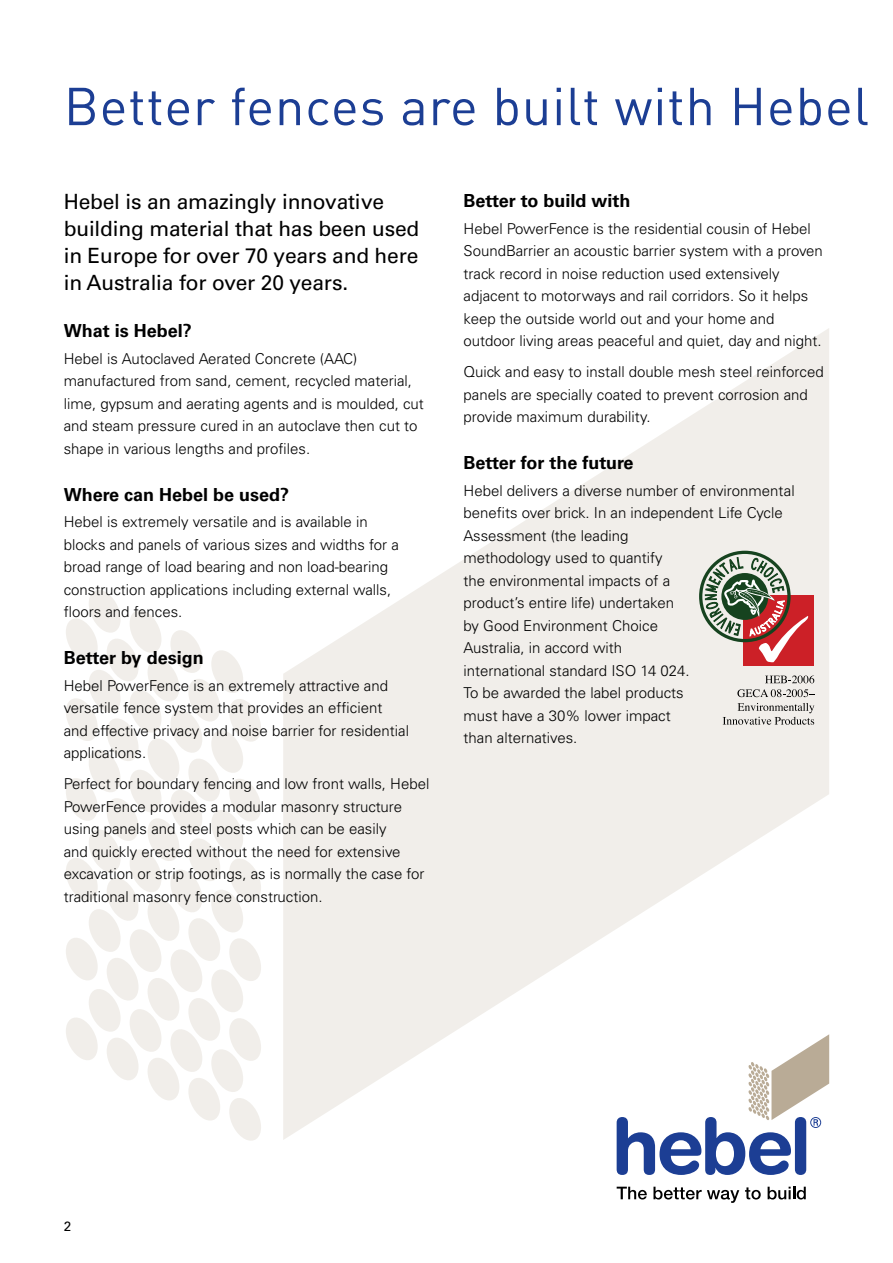
<style>
.page{position:relative;width:893px;height:1263px;background:#fff}
.page>*{position:absolute;margin:0;border:0;box-sizing:border-box;transform-origin:0 0}
.t1{font:52.5px "DIN Pro";letter-spacing:.015em;color:#1c3e94}
.t2{font:21px/27px "Univers";letter-spacing:-.01em;color:#000}
.t3{font:700 18px "Univers";color:#000}
.t4{font:300 15px/22.5px "Univers";color:#000}
.t5{font:13.5px "Univers";color:#000}
</style>
<div class="page">
<svg style="left:66px;top:590px;width:195px;height:551px"></svg>
<svg style="left:283px;top:328px;width:546px;height:812px;fill:#f1eeea"></svg>
<svg style="left:617px;top:1187px;width:30px;height:12px"></svg>
<svg style="left:653px;top:1187px;width:86px;height:16px"></svg>
<svg style="left:745px;top:1187px;width:16px;height:12px"></svg>
<svg style="left:768px;top:1187px;width:38px;height:12px"></svg>
<svg style="left:617px;top:1034px;width:212px;height:141px"></svg>
<div style="left:743px;top:594px;width:71px;height:71px;background:#cc2027"></div>
<svg style="left:699px;top:551px;width:110px;height:111px"></svg>
<svg style="left:765px;top:675px;width:49px;height:8px"></svg>
<svg style="left:737px;top:689px;width:78px;height:8px"></svg>
<svg style="left:723px;top:703px;width:91px;height:22px;background:#c8c6c2"></svg>
<h1 class="t1" style="left:64px;top:65px;width:807px">Better fences are built with Hebel</h1>
<h2 class="t2" style="left:64px;top:188px;width:357px">Hebel is an amazingly innovative building material that has been used in Europe for over 70 years and here in Australia for over 20 years.</h2>
<p class="t3" style="left:64px;top:320px;width:130px">What is Hebel?</p>
<p class="t4" style="left:64px;top:347px;width:362px">Hebel is Autoclaved Aerated Concrete (AAC) manufactured from sand, cement, recycled material, lime, gypsum and aerating agents and is moulded, cut and steam pressure cured in an autoclave then cut to shape in various lengths and profiles.</p>
<p class="t3" style="left:64px;top:484px;width:227px">Where can Hebel be used?</p>
<p class="t4" style="left:64px;top:511px;width:337px">Hebel is extremely versatile and is available in blocks and panels of various sizes and widths for a broad range of load bearing and non load-bearing construction applications including external walls, floors and fences.</p>
<p class="t3" style="left:64px;top:647px;width:141px">Better by design</p>
<p class="t4" style="left:64px;top:674px;width:347px">Hebel PowerFence is an extremely attractive and versatile fence system that provides an efficient and effective privacy and noise barrier for residential applications.</p>
<p class="t4" style="left:64px;top:773px;width:367px">Perfect for boundary fencing and low front walls, Hebel PowerFence provides a modular masonry structure using panels and steel posts which can be easily<br>and quickly erected without the need for extensive excavation or strip footings, as is normally the case for traditional masonry fence construction.</p>
<p class="t3" style="left:463px;top:190px;width:168px">Better to build with</p>
<p class="t4" style="left:463px;top:217px;width:361px">Hebel PowerFence is the residential cousin of Hebel SoundBarrier an acoustic barrier system with a proven track record in noise reduction used extensively adjacent to motorways and rail corridors. So it helps keep the outside world out and your home and outdoor living areas peaceful and quiet, day and night.</p>
<p class="t4" style="left:463px;top:361px;width:362px">Quick and easy to install double mesh steel reinforced panels are specially coated to prevent corrosion and provide maximum durability.</p>
<p class="t3" style="left:463px;top:452px;width:172px">Better for the future</p>
<p class="t4" style="left:463px;top:479px;width:333px">Hebel delivers a diverse number of environmental benefits over brick. In an independent Life Cycle<br>Assessment (the leading<br>methodology used to quantify<br>the environmental impacts of a<br>product’s entire life) undertaken<br>by Good Environment Choice<br>Australia, in accord with<br>international standard ISO 14 024.<br>To be awarded the label products<br>must have a 30% lower impact<br>than alternatives.</p>
<p class="t5" style="left:64px;top:1218px;width:9px">2</p>
</div>
